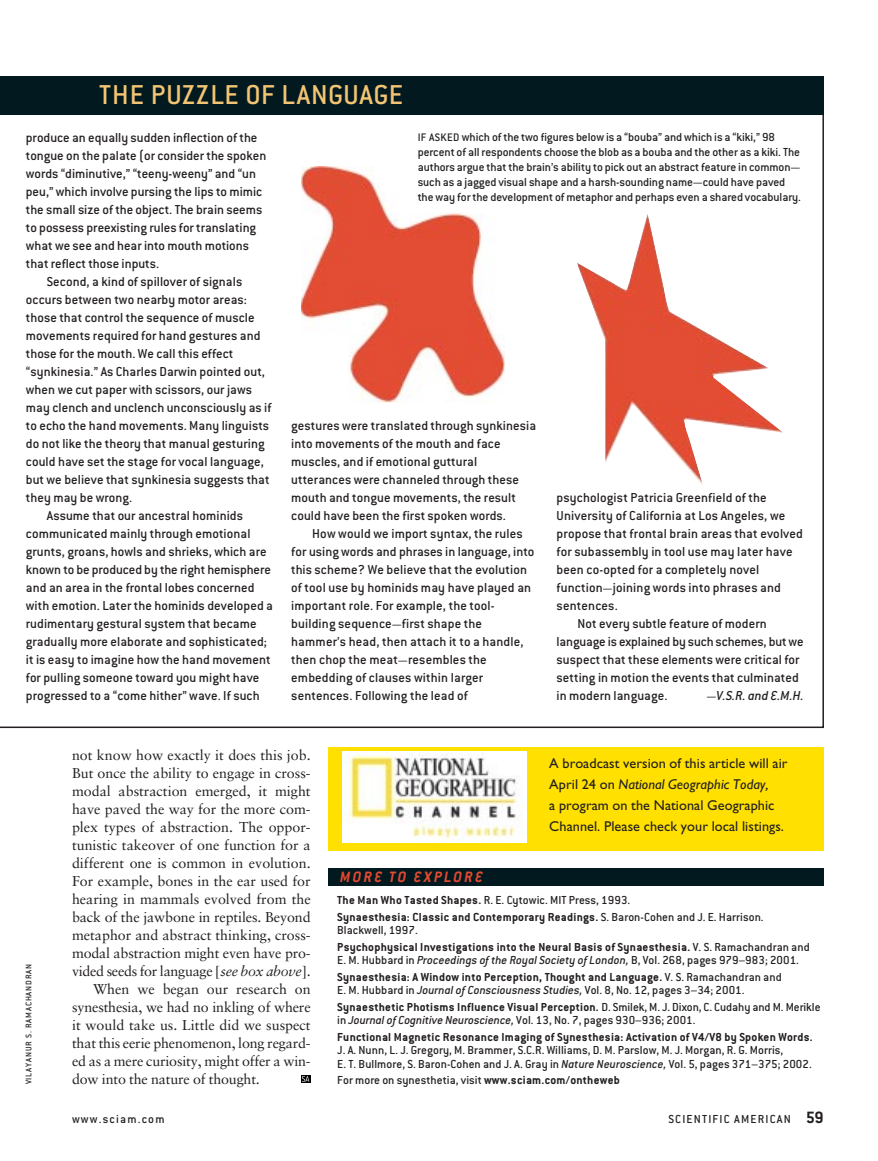
<style>
.page{position:relative;width:878px;height:1161px;background:#fff}
.page>*{position:absolute;margin:0;border:0;box-sizing:border-box;transform-origin:0 0}
.t1{font:500 30px "Conduit ITC";letter-spacing:.02em;color:#f3c573}
.t2{font:italic 700 16.5px "Conduit ITC";letter-spacing:.135em;color:#e34a2f}
.t3{font:500 14.25px/18px "Conduit ITC";letter-spacing:.005em;color:#231f1f}
.t4{font:14.25px "Sabon";color:#231f1f}
.t5{font:14.25px/21px "Gill Sans";letter-spacing:.005em;color:#231f1f}
.t6{font:14.25px "Sabon";letter-spacing:-.02em;color:#231f1f}
.t7{font:italic 500 14.25px "Conduit ITC";color:#231f1f}
.t8{font:500 12.75px/15px "Conduit ITC";letter-spacing:-.005em;color:#231f1f}
.t9{font:700 12.75px/16.5px "Conduit ITC";letter-spacing:.02em;color:#231f1f}
.t10{font:500 12.75px "Conduit ITC";letter-spacing:.09em;color:#231f1f}
.t11{font:500 9px "Conduit ITC";letter-spacing:.09em;color:#231f1f}
.s1{font-size:12px}
.s2{font-style:normal;font-size:12px}
.s3{font-style:italic}
.s4{font-weight:700;font-size:18px}
.s5{font-weight:500}
.s6{font-weight:700}
.s7{font-weight:500;font-style:italic}
</style>
<div class="page">
<div style="left:328px;top:868px;width:495px;height:18px;background:#031920"></div>
<svg style="left:0;top:115px;width:824px;height:613px"></svg>
<div style="left:0;top:76px;width:824px;height:39px;background:#031920"></div>
<img style="left:302px;top:166px;width:202px;height:237px">
<img style="left:577px;top:213px;width:206px;height:275px">
<div style="left:300px;top:1075px;width:11px;height:9px;background:#000"></div>
<svg style="left:302px;top:1076px;width:7px;height:6px"></svg>
<div style="left:328px;top:747px;width:496px;height:103px;background:#ffe000"></div>
<img style="left:342px;top:752px;width:184px;height:91px">
<h1 class="t1" style="left:99px;top:83px;width:305px">THE PUZZLE OF LANGUAGE</h1>
<p class="t3" style="left:26px;top:130px;width:233px">produce an equally sudden inflection of the</p>
<p class="t3" style="left:26px;top:148px;width:242px">tongue on the palate (or consider the spoken</p>
<p class="t3" style="left:26px;top:166px;width:232px">words “diminutive,” “teeny-weeny” and “un</p>
<p class="t3" style="left:26px;top:184px;width:238px">peu,” which involve pursing the lips to mimic</p>
<p class="t3" style="left:26px;top:202px;width:238px">the small size of the object. The brain seems</p>
<p class="t3" style="left:26px;top:220px;width:232px">to possess preexisting rules for translating</p>
<p class="t3" style="left:26px;top:238px;width:225px">what we see and hear into mouth motions</p>
<p class="t3" style="left:26px;top:256px;width:135px">that reflect those inputs.</p>
<p class="t3" style="left:47px;top:274px;width:197px">Second, a kind of spillover of signals</p>
<p class="t3" style="left:26px;top:292px;width:222px">occurs between two nearby motor areas:</p>
<p class="t3" style="left:26px;top:310px;width:230px">those that control the sequence of muscle</p>
<p class="t3" style="left:26px;top:328px;width:236px">movements required for hand gestures and</p>
<p class="t3" style="left:26px;top:346px;width:209px">those for the mouth. We call this effect</p>
<p class="t3" style="left:26px;top:364px;width:241px">“synkinesia.” As Charles Darwin pointed out,</p>
<p class="t3" style="left:26px;top:382px;width:228px">when we cut paper with scissors, our jaws</p>
<p class="t3" style="left:26px;top:400px;width:247px">may clench and unclench unconsciously as if</p>
<p class="t3" style="left:26px;top:418px;width:245px">to echo the hand movements. Many linguists</p>
<p class="t3" style="left:26px;top:436px;width:240px">do not like the theory that manual gesturing</p>
<p class="t3" style="left:26px;top:454px;width:239px">could have set the stage for vocal language,</p>
<p class="t3" style="left:26px;top:472px;width:245px">but we believe that synkinesia suggests that</p>
<p class="t3" style="left:26px;top:490px;width:108px">they may be wrong.</p>
<p class="t3" style="left:47px;top:508px;width:198px">Assume that our ancestral hominids</p>
<p class="t3" style="left:26px;top:526px;width:226px">communicated mainly through emotional</p>
<p class="t3" style="left:26px;top:544px;width:242px">grunts, groans, howls and shrieks, which are</p>
<p class="t3" style="left:26px;top:562px;width:246px">known to be produced by the right hemisphere</p>
<p class="t3" style="left:26px;top:580px;width:230px">and an area in the frontal lobes concerned</p>
<p class="t3" style="left:26px;top:598px;width:248px">with emotion. Later the hominids developed a</p>
<p class="t3" style="left:26px;top:616px;width:232px">rudimentary gestural system that became</p>
<p class="t3" style="left:26px;top:634px;width:242px">gradually more elaborate and sophisticated;</p>
<p class="t3" style="left:26px;top:652px;width:246px">it is easy to imagine how the hand movement</p>
<p class="t3" style="left:26px;top:670px;width:235px">for pulling someone toward you might have</p>
<p class="t3" style="left:26px;top:688px;width:235px">progressed to a “come hither” wave. If such</p>
<p class="t8" style="left:417px;top:131px;width:385px"><span class="s1">IF ASKED</span> which of the two figures below is a “bouba” and which is a “kiki,” 98 percent of all respondents choose the blob as a bouba and the other as a kiki. The authors argue that the brain’s ability to pick out an abstract feature in common<span class="s1">— </span>such as a jagged visual shape and a harsh-sounding name<span class="s1">—</span>could have paved the way for the development of metaphor and perhaps even a shared vocabulary.</p>
<p class="t3" style="left:291px;top:419px;width:246px">gestures were translated through synkinesia into movements of the mouth and face muscles, and if emotional guttural utterances were channeled through these mouth and tongue movements, the result could have been the first spoken words.</p>
<p class="t3" style="left:291px;top:527px;width:245px;text-indent:21px">How would we import syntax, the rules for using words and phrases in language, into this scheme? We believe that the evolution of tool use by hominids may have played an important role. For example, the tool&shy;building sequence<span class="s1">—</span>first shape the hammer’s head, then attach it to a handle, then chop the meat<span class="s1">—</span>resembles the embedding of clauses within larger sentences. Following the lead of</p>
<p class="t3" style="left:556px;top:491px;width:211px">psychologist Patricia Greenfield of the</p>
<p class="t3" style="left:556px;top:509px;width:230px">University of California at Los Angeles, we</p>
<p class="t3" style="left:556px;top:527px;width:248px">propose that frontal brain areas that evolved</p>
<p class="t3" style="left:556px;top:545px;width:237px">for subassembly in tool use may later have</p>
<p class="t3" style="left:556px;top:563px;width:204px">been co-opted for a completely novel</p>
<p class="t3" style="left:556px;top:581px;width:226px">function<span class="s1">—</span>joining words into phrases and</p>
<p class="t3" style="left:556px;top:599px;width:63px">sentences.</p>
<p class="t3" style="left:577px;top:617px;width:191px">Not every subtle feature of modern</p>
<p class="t3" style="left:556px;top:635px;width:248px">language is explained by such schemes, but we</p>
<p class="t3" style="left:556px;top:653px;width:244px">suspect that these elements were critical for</p>
<p class="t3" style="left:556px;top:671px;width:244px">setting in motion the events that culminated</p>
<p class="t3" style="left:556px;top:689px;width:112px">in modern language.</p>
<p class="t7" style="left:706px;top:690px;width:99px"><span class="s2">—</span>V.S.R. and E.M.H.</p>
<p class="t11" style="left:25px;top:1084px;width:122px;rotate:-90deg">VILAYANUR S. RAMACHANDRAN</p>
<p class="t4" style="left:72px;top:749px;width:240px">not know how exactly it does this job.</p>
<p class="t4" style="left:72px;top:767px;width:240px">But once the ability to engage in cross-</p>
<p class="t4" style="left:72px;top:785px;width:240px">modal abstraction emerged, it might</p>
<p class="t4" style="left:72px;top:803px;width:240px">have paved the way for the more com-</p>
<p class="t4" style="left:72px;top:821px;width:240px">plex types of abstraction. The oppor-</p>
<p class="t4" style="left:72px;top:839px;width:240px">tunistic takeover of one function for a</p>
<p class="t4" style="left:72px;top:857px;width:240px">different one is common in evolution.</p>
<p class="t4" style="left:72px;top:875px;width:240px">For example, bones in the ear used for</p>
<p class="t4" style="left:72px;top:893px;width:240px">hearing in mammals evolved from the</p>
<p class="t4" style="left:72px;top:911px;width:240px">back of the jawbone in reptiles. Beyond</p>
<p class="t4" style="left:72px;top:929px;width:240px">metaphor and abstract thinking, cross-</p>
<p class="t4" style="left:72px;top:947px;width:240px">modal abstraction might even have pro-</p>
<p class="t6" style="left:72px;top:965px;width:240px">vided seeds for language [<span class="s3">see box above</span>].</p>
<p class="t4" style="left:93px;top:983px;width:219px">When we began our research on</p>
<p class="t4" style="left:72px;top:1001px;width:240px">synesthesia, we had no inkling of where</p>
<p class="t4" style="left:72px;top:1019px;width:240px">it would take us. Little did we suspect</p>
<p class="t4" style="left:72px;top:1037px;width:240px">that this eerie phenomenon, long regard-</p>
<p class="t4" style="left:72px;top:1055px;width:240px">ed as a mere curiosity, might offer a win-</p>
<p class="t4" style="left:72px;top:1073px;width:189px">dow into the nature of thought.</p>
<p class="t10" style="left:72px;top:1114px;width:94px">www.sciam.com</p>
<p class="t10" style="left:668px;top:1114px;width:157px">SCIENTIFIC AMERICAN <span class="s4">59</span></p>
<p class="t5" style="left:549px;top:754px;width:240px">A broadcast version of this article will air April 24 on <span class="s3">National Geographic Today,<br></span>a program on the National Geographic Channel. Please check your local listings.</p>
<p class="t2" style="left:340px;top:870px;width:144px">MORE TO EXPLORE</p>
<p class="t9" style="left:337px;top:893px;width:428px">The Man Who Tasted Shapes. <span class="s5">R. E. Cytowic. MIT Press, 1993.<br></span>Synaesthesia: Classic and Contemporary Readings. <span class="s5">S. Baron-Cohen and J. E. Harrison.</span></p>
<p class="t9" style="left:337px;top:923px;width:474px"><span class="s5">Blackwell, 1997.<br></span>Psychophysical Investigations into the Neural Basis of Synaesthesia. <span class="s5">V. S. Ramachandran and</span></p>
<p class="t8" style="left:337px;top:954px;width:463px;line-height:16.5px">E. M. Hubbard in <span class="s3">Proceedings of the Royal Society of London,</span> B, Vol. 268, pages 979–983; 2001.<br><span class="s6">Synaesthesia: A Window into Perception, Thought and Language.</span> V. S. Ramachandran and</p>
<p class="t8" style="left:337px;top:984px;width:485px;line-height:16.5px">E. M. Hubbard in <span class="s3">Journal of Consciousness Studies,</span> Vol. 8, No. 12, pages 3–34; 2001.<br><span class="s6">Synaesthetic Photisms Influence Visual Perception.</span> D. Smilek, M. J. Dixon, C. Cudahy and M. Merikle</p>
<p class="t9" style="left:337px;top:1013px;width:477px"><span class="s5">in</span> <span class="s7">Journal of Cognitive Neuroscience,</span> <span class="s5">Vol. 13, No. 7, pages 930–936; 2001.<br></span>Functional Magnetic Resonance Imaging of Synesthesia: Activation of V4/V8 by Spoken Words.</p>
<p class="t8" style="left:337px;top:1045px;width:476px;line-height:13.5px">J. A. Nunn, L. J. Gregory, M. Brammer, S.C.R. Williams, D. M. Parslow, M. J. Morgan, R. G. Morris,<br>E. T. Bullmore, S. Baron-Cohen and J. A. Gray in <span class="s3">Nature Neuroscience,</span> Vol. 5, pages 371–375; 2002.</p>
<p class="t8" style="left:337px;top:1075px;width:284px">For more on synesthetia, visit <span class="s6">www.sciam.com/ontheweb</span></p>
</div>
